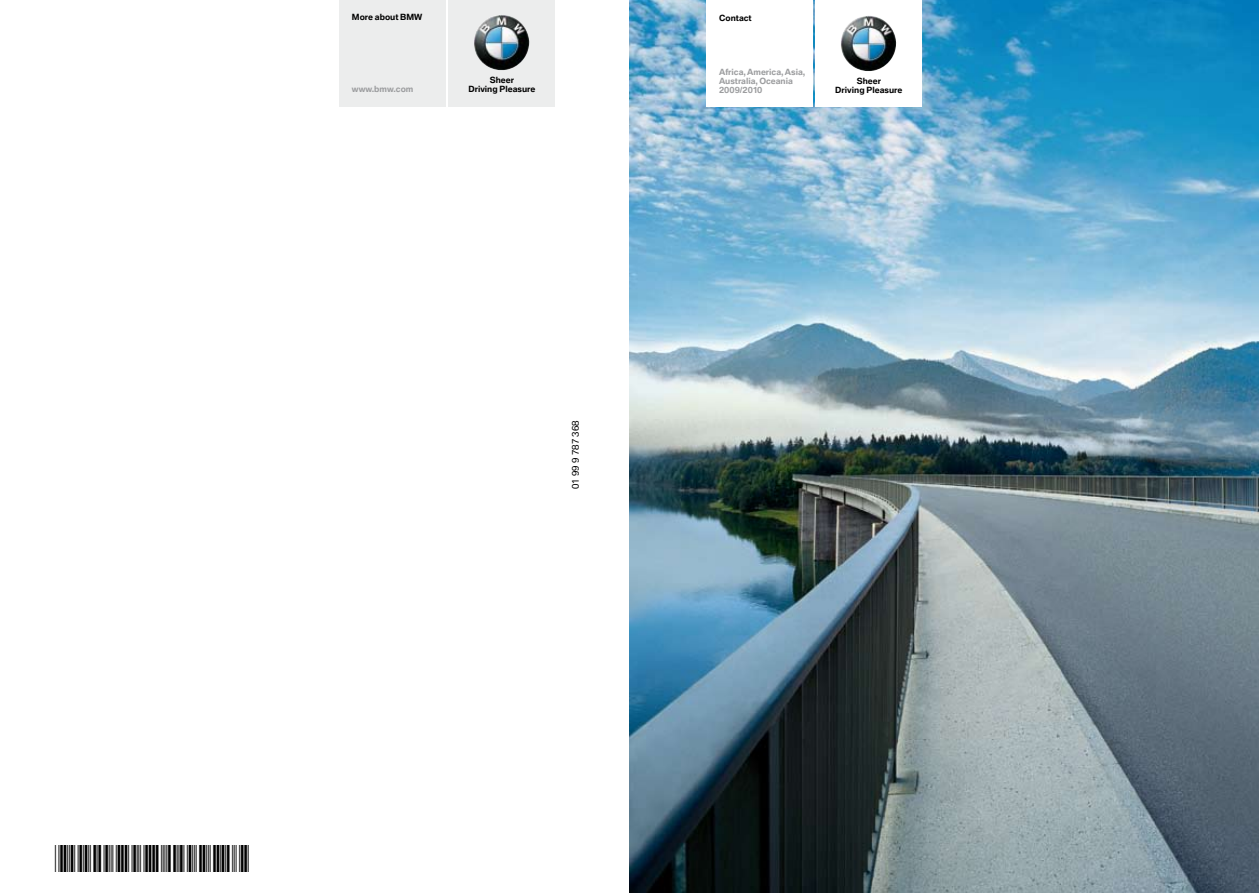
<style>
.page{position:relative;width:1259px;height:893px;background:#fff}
.page>*{position:absolute;margin:0;border:0;box-sizing:border-box;transform-origin:0 0}
.t1{font:27px "Codedreineun Plain";color:#000}
.t2{font:9px "BMW Type";color:#000}
.t3{font:300 8.25px/9px "BMW Type";color:#000;text-align:center}
.t4{font:300 8.25px/9px "BMW Type";color:#9c9d9f}
</style>
<div class="page">
<div style="left:449px;top:0;width:106px;height:106px;background:#eceded"></div>
<img style="left:474px;top:15px;width:55px;height:56px">
<div style="left:339px;top:0;width:106px;height:106px;background:#eceded"></div>
<img style="left:629px;top:0;width:630px;height:893px">
<div style="left:815px;top:0;width:107px;height:106px;background:#fff"></div>
<div style="left:706px;top:0;width:106px;height:106px;background:#fff"></div>
<img style="left:841px;top:16px;width:55px;height:55px">
<p class="t3" style="left:352px;top:12px;width:72px">More about BMW</p>
<p class="t4" style="left:352px;top:84px;width:63px">www.bmw.com</p>
<p class="t3" style="left:468px;top:75px;width:68px">Sheer<br>Driving Pleasure</p>
<p class="t2" style="left:570px;top:489px;width:70px;rotate:-90deg">01 99 9 787 368</p>
<p class="t3" style="left:719px;top:13px;width:34px">Contact</p>
<p class="t4" style="left:719px;top:67px;width:88px">Africa,America,Asia,<br>Australia, Oceania<br>2009/2010</p>
<p class="t3" style="left:835px;top:76px;width:68px">Sheer<br>Driving Pleasure</p>
<h1 class="t1" style="left:55px;top:847px;width:196px">*BL978736800E*</h1>
</div>
